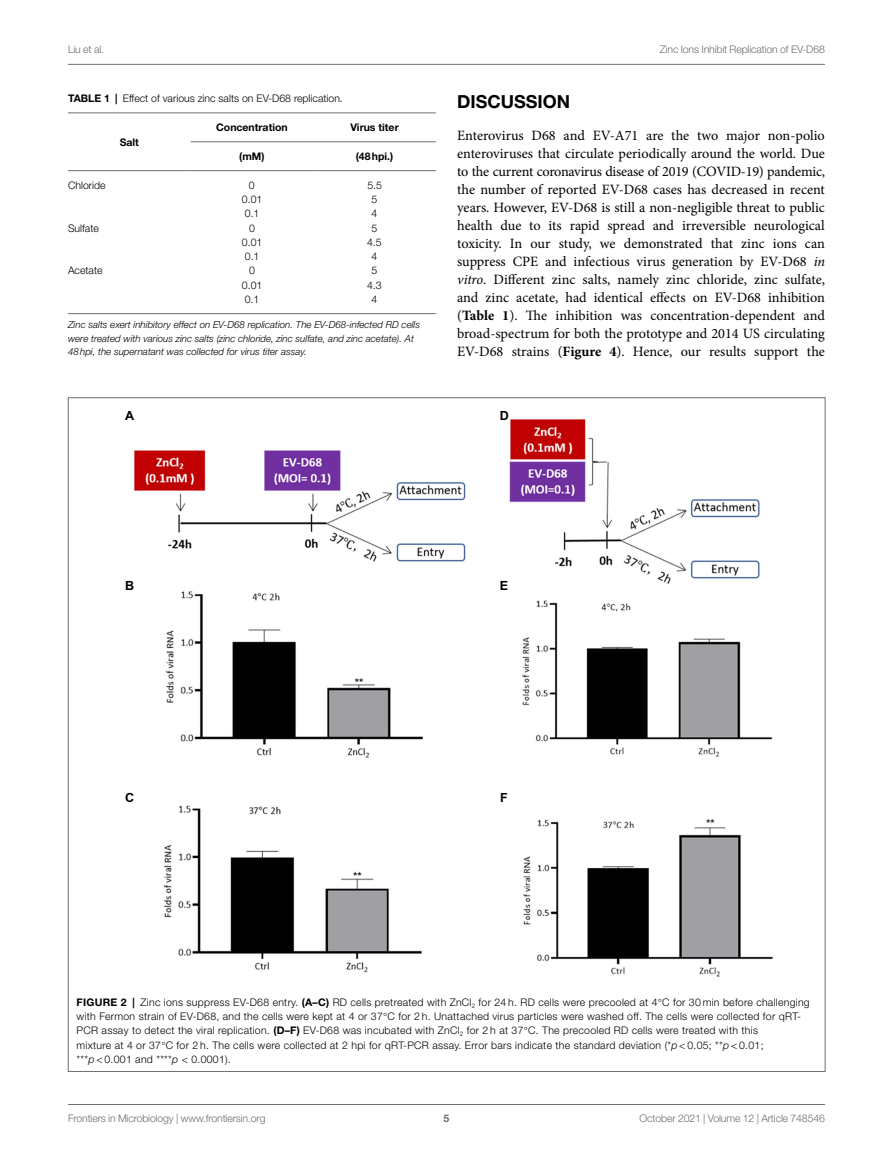
<style>
.page{position:relative;width:893px;height:1170px;background:#fff}
.page>*{position:absolute;margin:0;border:0;box-sizing:border-box;transform-origin:0 0}
.HEAD_1{font:700 18px "Helvetica Neue LT Std";color:#000}
.TEXT_FLUSH{font:14.25px/18px "Minion Pro";color:#000;text-align:justify}
.t1{font:700 12.6px "Arial";color:#000}
.FIG_LEG{font:300 10.5px/14.2px "Helvetica Neue LT Std";letter-spacing:.025em;color:#000}
.t2{font:300 10.5px "Helvetica Neue LT Std";letter-spacing:-.015em;color:#6d6e71}
.TB_TX{font:300 10.5px "Helvetica Neue LT Std";color:#000}
.TT{font:300 10.5px "Helvetica Neue LT Std";color:#000}
.TB_CH{font:700 10.5px "Helvetica Neue LT Std";color:#000}
.t3{font:700 10.5px "Helvetica Neue LT Std";color:#6d6e71}
.TFN{font:italic 300 9.75px/13.5px "Helvetica Neue LT Std";color:#000}
.s1{font-weight:700}
.s2{font-style:italic}
.s3{font-family:"STIX General";font-weight:400}
</style>
<div class="page">
<hr style="left:68px;top:64px;width:757px;height:1px;background:#6d6e71">
<hr style="left:68px;top:1104px;width:757px;height:1px;background:#6d6e71">
<hr style="left:68px;top:313px;width:368px;height:1px;background:#6d6e71">
<hr style="left:191px;top:113px;width:122px;height:1px;background:#6d6e71">
<hr style="left:313px;top:113px;width:123px;height:1px;background:#6d6e71">
<hr style="left:191px;top:141px;width:122px;height:1px;background:#6d6e71">
<hr style="left:313px;top:141px;width:123px;height:1px;background:#6d6e71">
<hr style="left:191px;top:170px;width:122px;height:1px;background:#6d6e71">
<hr style="left:313px;top:170px;width:123px;height:1px;background:#6d6e71">
<hr style="left:68px;top:113px;width:123px;height:1px;background:#6d6e71">
<hr style="left:68px;top:170px;width:123px;height:1px;background:#6d6e71">
<img style="left:134px;top:419px;width:639px;height:557px">
<p class="t2" style="left:68px;top:42px;width:38px">Liu et al.</p>
<p class="t2" style="left:660px;top:42px;width:167px">Zinc Ions Inhibit Replication of EV-D68</p>
<p class="TT" style="left:68px;top:92px;width:276px"><span class="s1">TABLE 1 |</span> Effect of various zinc salts on EV-D68 replication.</p>
<p class="TB_CH" style="left:120px;top:135px;width:21px">Salt</p>
<p class="TB_CH" style="left:216px;top:121px;width:73px">Concentration</p>
<p class="TB_CH" style="left:350px;top:121px;width:50px">Virus titer</p>
<p class="TB_CH" style="left:239px;top:150px;width:27px">(mM)</p>
<p class="TB_CH" style="left:356px;top:150px;width:39px">(48hpi.)</p>
<p class="TB_TX" style="left:68px;top:179px;width:39px">Chloride</p>
<p class="TB_TX" style="left:249px;top:179px;width:7px">0</p>
<p class="TB_TX" style="left:367px;top:179px;width:16px">5.5</p>
<p class="TB_TX" style="left:242px;top:193px;width:22px">0.01</p>
<p class="TB_TX" style="left:371px;top:193px;width:7px">5</p>
<p class="TB_TX" style="left:245px;top:207px;width:16px">0.1</p>
<p class="TB_TX" style="left:371px;top:207px;width:7px">4</p>
<p class="TB_TX" style="left:68px;top:221px;width:32px">Sulfate</p>
<p class="TB_TX" style="left:249px;top:221px;width:7px">0</p>
<p class="TB_TX" style="left:371px;top:221px;width:7px">5</p>
<p class="TB_TX" style="left:242px;top:236px;width:22px">0.01</p>
<p class="TB_TX" style="left:367px;top:236px;width:16px">4.5</p>
<p class="TB_TX" style="left:245px;top:250px;width:16px">0.1</p>
<p class="TB_TX" style="left:371px;top:250px;width:7px">4</p>
<p class="TB_TX" style="left:68px;top:264px;width:36px">Acetate</p>
<p class="TB_TX" style="left:249px;top:264px;width:7px">0</p>
<p class="TB_TX" style="left:371px;top:264px;width:7px">5</p>
<p class="TB_TX" style="left:242px;top:278px;width:22px">0.01</p>
<p class="TB_TX" style="left:367px;top:278px;width:16px">4.3</p>
<p class="TB_TX" style="left:245px;top:293px;width:16px">0.1</p>
<p class="TB_TX" style="left:371px;top:293px;width:7px">4</p>
<p class="TFN" style="left:68px;top:318px;width:353px">Zinc salts exert inhibitory effect on EV-D68 replication. The EV-D68-infected RD cells were treated with various zinc salts (zinc chloride, zinc sulfate, and zinc acetate). At<br>48hpi, the supernatant was collected for virus titer assay.</p>
<p class="t1" style="left:125px;top:407px;width:11px">A</p>
<p class="HEAD_1" style="left:457px;top:90px;width:115px">DISCUSSION</p>
<p class="TEXT_FLUSH" style="left:457px;top:126px;width:369px">Enterovirus D68 and EV-A71 are the two major non-polio enteroviruses that circulate periodically around the world. Due to the current coronavirus disease of 2019 (COVID-19) pandemic, the number of reported EV-D68 cases has decreased in recent years. However, EV-D68 is still a non-negligible threat to public health due to its rapid spread and irreversible neurological toxicity. In our study, we demonstrated that zinc ions can suppress CPE and infectious virus generation by EV-D68 <span class="s2">in vitro</span>. Different zinc salts, namely zinc chloride, zinc sulfate, and zinc acetate, had identical effects on EV-D68 inhibition (<span class="s1">Table 1</span>). The inhibition was concentration-dependent and broad-spectrum for both the prototype and 2014 US circulating EV-D68 strains (<span class="s1">Figure 4</span>). Hence, our results support the</p>
<p class="t1" style="left:500px;top:407px;width:11px">D</p>
<p class="t1" style="left:125px;top:577px;width:11px">B</p>
<p class="t1" style="left:500px;top:577px;width:10px">E</p>
<p class="t1" style="left:125px;top:789px;width:11px">C</p>
<p class="t1" style="left:500px;top:789px;width:9px">F</p>
<p class="FIG_LEG" style="left:77px;top:994px;width:735px"><span class="s1">FIGURE 2 |</span> Zinc ions suppress EV-D68 entry. <span class="s1">(A–C)</span> RD cells pretreated with ZnCl<sub>2</sub> for 24 h. RD cells were precooled at 4<span class="s3">°</span>C for 30 min before challenging with Fermon strain of EV-D68, and the cells were kept at 4 or 37<span class="s3">°</span>C for 2 h. Unattached virus particles were washed off. The cells were collected for qRT-PCR assay to detect the viral replication. <span class="s1">(D–F)</span> EV-D68 was incubated with ZnCl<sub>2</sub> for 2 h at 37<span class="s3">°</span>C. The precooled RD cells were treated with this<br>mixture at 4 or 37<span class="s3">°</span>C for 2 h. The cells were collected at 2 hpi for qRT-PCR assay. Error bars indicate the standard deviation (*<span class="s2">p</span> &lt; 0.05; **<span class="s2">p</span> &lt; 0.01;<br>***<span class="s2">p</span> &lt; 0.001 and ****<span class="s2">p</span> &lt; 0.0001).</p>
<p class="t2" style="left:68px;top:1111px;width:199px">Frontiers in Microbiology | www.frontiersin.org</p>
<p class="t3" style="left:444px;top:1111px;width:7px">5</p>
<p class="t2" style="left:640px;top:1111px;width:187px">October 2021 | Volume 12 | Article 748546</p>
</div>
